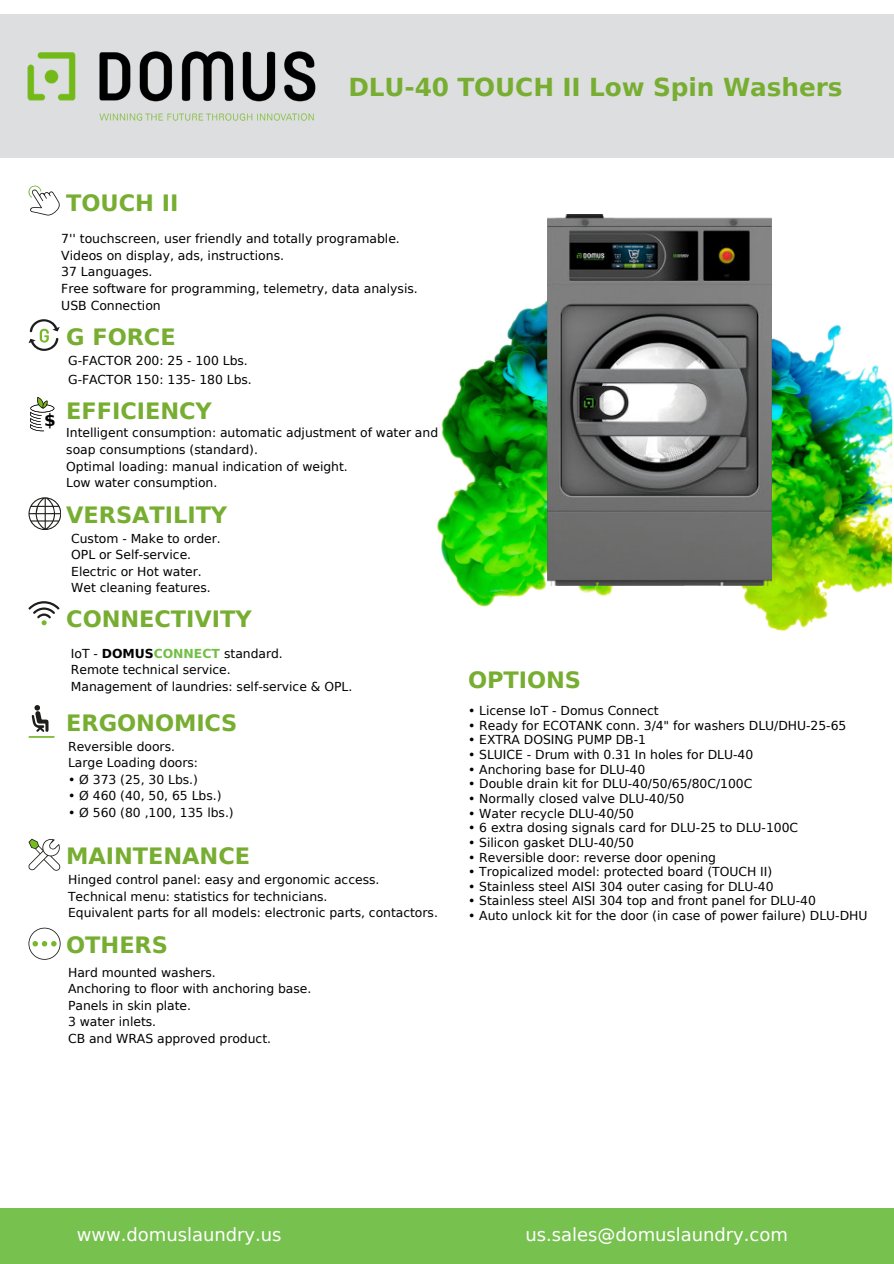
<style>
.page{position:relative;width:894px;height:1264px;background:#fff}
.page>*{position:absolute;margin:0;border:0;box-sizing:border-box;transform-origin:0 0}
.t1{font:700 24.75px "DejaVu Sans";letter-spacing:-.005em;color:#77ae32}
.t2{font:700 22.5px "DejaVu Sans";letter-spacing:-.005em;color:#77ae32}
.t3{font:18px "DejaVu Sans";color:#fff}
.t4{font:700 16.8px "DejaVu Sans";color:#000}
.t5{font:12.45px "DejaVu Sans";color:#000}
.t6{font:12.3px "DejaVu Sans";color:#000}
.t7{font:12.3px "DejaVu Sans";letter-spacing:-.005em;color:#010305}
.s1{font-weight:700}
.s2{font-weight:700;color:#71bf44}
</style>
<div class="page">
<img style="left:437px;top:257px;width:456px;height:374px">
<div style="left:0;top:14px;width:893px;height:143px;background:#dddedf"></div>
<img style="left:27px;top:51px;width:289px;height:70px">
<svg style="left:28px;top:497px;width:33px;height:33px"></svg>
<svg style="left:28px;top:838px;width:32px;height:32px"></svg>
<svg style="left:28px;top:186px;width:32px;height:29px"></svg>
<svg style="left:28px;top:705px;width:27px;height:32px"></svg>
<svg style="left:28px;top:319px;width:32px;height:32px"></svg>
<svg style="left:28px;top:601px;width:31px;height:24px"></svg>
<svg style="left:28px;top:927px;width:33px;height:32px"></svg>
<div style="left:0;top:1208px;width:893px;height:55px;background:#77c14f"></div>
<img style="left:547px;top:214px;width:224px;height:372px">
<svg style="left:30px;top:397px;width:24px;height:34px"></svg>
<div style="left:43px;top:414px;width:18px;height:15px;background:#fff"></div>
<p class="t2" style="left:66px;top:190px;width:114px">TOUCH II</p>
<p class="t1" style="left:348px;top:73px;width:495px">DLU-40 TOUCH II Low Spin Washers</p>
<p class="t5" style="left:61px;top:231px;width:340px">7'' touchscreen, user friendly and totally programable.</p>
<p class="t5" style="left:61px;top:248px;width:224px">Videos on display, ads, instructions.</p>
<p class="t5" style="left:61px;top:265px;width:93px">37 Languages.</p>
<p class="t5" style="left:61px;top:281px;width:358px">Free software for programming, telemetry, data analysis.</p>
<h3 class="t5" style="left:61px;top:298px;width:101px">USB Connection</h3>
<p class="t2" style="left:66px;top:324px;width:111px">G FORCE</p>
<h3 class="t4" style="left:44px;top:410px;width:13px">$</h3>
<h1 class="t6" style="left:68px;top:354px;width:181px">G-FACTOR 200: 25 - 100 Lbs.</h1>
<p class="t6" style="left:68px;top:372px;width:185px">G-FACTOR 150: 135- 180 Lbs.</p>
<p class="t2" style="left:66px;top:398px;width:147px">EFFICIENCY</p>
<p class="t6" style="left:66px;top:426px;width:373px">Intelligent consumption: automatic adjustment of water and</p>
<p class="t6" style="left:66px;top:442px;width:193px">soap consumptions (standard).</p>
<p class="t6" style="left:66px;top:459px;width:283px">Optimal loading: manual indication of weight.</p>
<h1 class="t6" style="left:66px;top:475px;width:152px">Low water consumption.</h1>
<p class="t2" style="left:66px;top:502px;width:162px">VERSATILITY</p>
<p class="t6" style="left:71px;top:531px;width:151px">Custom - Make to order.</p>
<p class="t6" style="left:71px;top:548px;width:121px">OPL or Self-service.</p>
<p class="t6" style="left:71px;top:564px;width:132px">Electric or Hot water.</p>
<p class="t6" style="left:71px;top:581px;width:141px">Wet cleaning features.</p>
<p class="t2" style="left:66px;top:606px;width:187px">CONNECTIVITY</p>
<p class="t6" style="left:71px;top:646px;width:213px">IoT - <span class="s1">DOMUS</span><span class="s2">CONNECT</span> standard.</p>
<p class="t6" style="left:71px;top:662px;width:161px">Remote technical service.</p>
<p class="t6" style="left:71px;top:679px;width:283px">Management of laundries: self-service &amp; OPL.</p>
<p class="t2" style="left:66px;top:709px;width:172px">ERGONOMICS</p>
<p class="t7" style="left:68px;top:739px;width:108px">Reversible doors.</p>
<p class="t7" style="left:68px;top:755px;width:131px">Large Loading doors:</p>
<p class="t7" style="left:68px;top:772px;width:131px">• Ø 373 (25, 30 Lbs.)</p>
<p class="t7" style="left:68px;top:788px;width:155px">• Ø 460 (40, 50, 65 Lbs.)</p>
<p class="t7" style="left:68px;top:805px;width:167px">• Ø 560 (80 ,100, 135 lbs.)</p>
<h1 class="t2" style="left:66px;top:843px;width:185px">MAINTENANCE</h1>
<p class="t6" style="left:68px;top:872px;width:313px">Hinged control panel: easy and ergonomic access.</p>
<h1 class="t6" style="left:68px;top:889px;width:261px">Technical menu: statistics for technicians.</h1>
<p class="t6" style="left:68px;top:905px;width:371px">Equivalent parts for all models: electronic parts, contactors.</p>
<p class="t2" style="left:66px;top:932px;width:103px">OTHERS</p>
<p class="t6" style="left:68px;top:965px;width:149px">Hard mounted washers.</p>
<p class="t6" style="left:68px;top:981px;width:245px">Anchoring to floor with anchoring base.</p>
<p class="t6" style="left:68px;top:998px;width:124px">Panels in skin plate.</p>
<p class="t6" style="left:68px;top:1014px;width:90px">3 water inlets.</p>
<p class="t6" style="left:68px;top:1031px;width:204px">CB and WRAS approved product.</p>
<p class="t2" style="left:468px;top:667px;width:115px">OPTIONS</p>
<p class="t6" style="left:468px;top:703px;width:192px">• License IoT - Domus Connect</p>
<p class="t6" style="left:468px;top:718px;width:380px">• Ready for ECOTANK conn. 3/4" for washers DLU/DHU-25-65</p>
<h1 class="t6" style="left:468px;top:733px;width:179px">• EXTRA DOSING PUMP DB-1</h1>
<h1 class="t6" style="left:468px;top:747px;width:286px">• SLUICE - Drum with 0.31 In holes for DLU-40</h1>
<p class="t6" style="left:468px;top:762px;width:179px">• Anchoring base for DLU-40</p>
<p class="t6" style="left:468px;top:777px;width:286px">• Double drain kit for DLU-40/50/65/80C/100C</p>
<p class="t6" style="left:468px;top:791px;width:218px">• Normally closed valve DLU-40/50</p>
<p class="t6" style="left:468px;top:806px;width:167px">• Water recycle DLU-40/50</p>
<p class="t6" style="left:468px;top:820px;width:331px">• 6 extra dosing signals card for DLU-25 to DLU-100C</p>
<h1 class="t6" style="left:468px;top:835px;width:167px">• Silicon gasket DLU-40/50</h1>
<p class="t6" style="left:468px;top:850px;width:249px">• Reversible door: reverse door opening</p>
<p class="t6" style="left:468px;top:864px;width:305px">• Tropicalized model: protected board (TOUCH II)</p>
<p class="t6" style="left:468px;top:879px;width:307px">• Stainless steel AISI 304 outer casing for DLU-40</p>
<h1 class="t6" style="left:468px;top:894px;width:349px">• Stainless steel AISI 304 top and front panel for DLU-40</h1>
<p class="t6" style="left:468px;top:908px;width:401px">• Auto unlock kit for the door (in case of power failure) DLU-DHU</p>
<p class="t3" style="left:77px;top:1224px;width:206px">www.domuslaundry.us</p>
<p class="t3" style="left:525px;top:1224px;width:264px">us.sales@domuslaundry.com</p>
</div>
